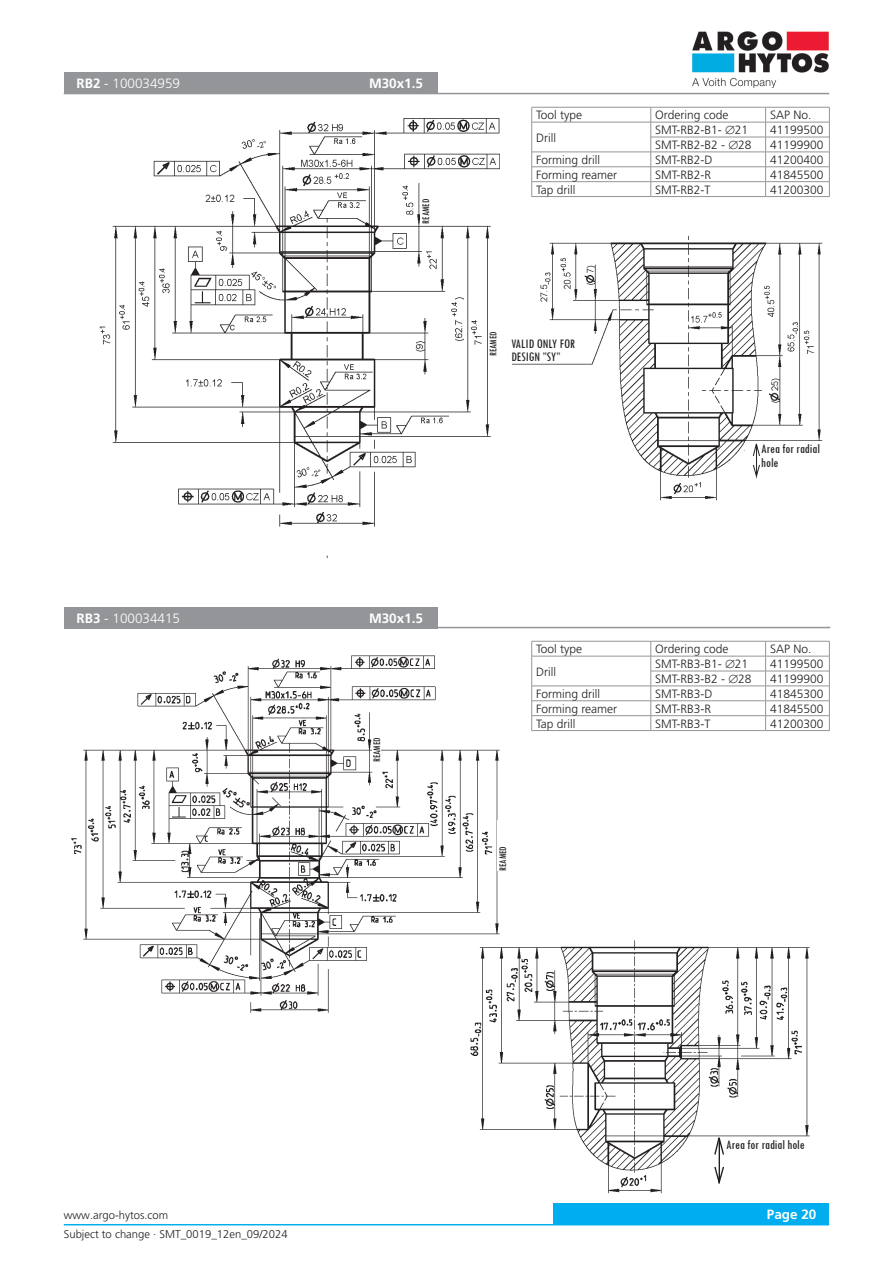
<style>
.page{position:relative;width:893px;height:1263px;background:#fff}
.page>*{position:absolute;margin:0;border:0;box-sizing:border-box;transform-origin:0 0}
._8_popisek{font:condensed 13.5px/13.5px "Tw Cen";color:#231f20}
._03_Headline_white{font:300 13.5px "Frutiger LT Pro";color:#fff}
._03_Headline_white-2{font:700 13.5px "Frutiger LT Pro";color:#fff}
.Tabulka_1sl_lmm{font:300 12px "Frutiger LT Pro";color:#231f20}
._06_Text__odsaz_1mm{font:300 12px "Frutiger LT Pro";color:#231f20}
.t1{font:300 11.25px "Frutiger LT Pro";color:#231f20}
.t2{font:condensed 10.95px "Swiss 721 BTCE";color:#231f20}
._7_hl_opracování{font:condensed 10.5px "Tw Cen";color:#231f20}
.t3{font:condensed 7.95px/10.2px "Swiss 721 BTCE";color:#231f20}
.s1{font-weight:700}
</style>
<div class="page">
<img style="left:692px;top:31px;width:137px;height:56px">
<div style="left:553px;top:1203px;width:276px;height:22px;background:#00aeef"></div>
<hr style="left:64px;top:1224px;width:765px;height:1px;background:#00aeef">
<img style="left:99px;top:118px;width:401px;height:439px">
<img style="left:470px;top:940px;width:340px;height:254px">
<img style="left:71px;top:655px;width:448px;height:365px">
<div style="left:704px;top:1137px;width:98px;height:46px;background:#fff"></div>
<svg style="left:714px;top:1137px;width:10px;height:46px"></svg>
<img style="left:499px;top:225px;width:324px;height:287px">
<div style="left:745px;top:441px;width:79px;height:46px;background:#fff"></div>
<svg style="left:753px;top:443px;width:7px;height:36px"></svg>
<div style="left:726px;top:1138px;width:92px;height:34px;background:#fff"></div>
<div style="left:511px;top:337px;width:80px;height:26px;background:#fff"></div>
<div style="left:488px;top:306px;width:9px;height:50px;background:#fff"></div>
<div style="left:421px;top:173px;width:9px;height:51px;background:#fff"></div>
<div style="left:497px;top:821px;width:10px;height:50px;background:#fff"></div>
<div style="left:372px;top:712px;width:9px;height:50px;background:#fff"></div>
<div style="left:507px;top:631px;width:17px;height:315px;background:#fff"></div>
<div style="left:64px;top:72px;width:373px;height:22px;background:#939598"></div>
<div style="left:64px;top:607px;width:373px;height:21px;background:#939598"></div>
<hr style="left:64px;top:93px;width:765px;height:1px;background:#939598">
<hr style="left:65px;top:627px;width:765px;height:1px;background:#939598">
<hr style="left:531px;top:641px;width:120px;height:1px;background:#939598">
<hr style="left:651px;top:641px;width:115px;height:1px;background:#939598">
<hr style="left:766px;top:641px;width:64px;height:1px;background:#939598">
<hr style="left:531px;top:656px;width:120px;height:1px;background:#939598">
<hr style="left:651px;top:656px;width:115px;height:1px;background:#939598">
<hr style="left:766px;top:656px;width:64px;height:1px;background:#939598">
<hr style="left:531px;top:686px;width:120px;height:1px;background:#939598">
<hr style="left:651px;top:686px;width:115px;height:1px;background:#939598">
<hr style="left:766px;top:686px;width:64px;height:1px;background:#939598">
<hr style="left:531px;top:700px;width:120px;height:1px;background:#939598">
<hr style="left:651px;top:700px;width:115px;height:1px;background:#939598">
<hr style="left:766px;top:700px;width:64px;height:1px;background:#939598">
<hr style="left:651px;top:671px;width:115px;height:1px;background:#939598">
<hr style="left:766px;top:671px;width:63px;height:1px;background:#939598">
<hr style="left:531px;top:715px;width:120px;height:1px;background:#939598">
<svg style="left:531px;top:641px;width:1px;height:89px"></svg>
<hr style="left:651px;top:715px;width:115px;height:1px;background:#939598">
<svg style="left:650px;top:641px;width:1px;height:89px"></svg>
<hr style="left:766px;top:715px;width:64px;height:1px;background:#939598">
<svg style="left:765px;top:641px;width:1px;height:89px"></svg>
<svg style="left:829px;top:641px;width:1px;height:89px"></svg>
<hr style="left:531px;top:730px;width:120px;height:1px;background:#939598">
<hr style="left:651px;top:730px;width:115px;height:1px;background:#939598">
<hr style="left:766px;top:730px;width:64px;height:1px;background:#939598">
<hr style="left:531px;top:107px;width:120px;height:1px;background:#939598">
<hr style="left:651px;top:107px;width:115px;height:1px;background:#939598">
<hr style="left:766px;top:107px;width:64px;height:1px;background:#939598">
<hr style="left:531px;top:122px;width:120px;height:1px;background:#939598">
<hr style="left:651px;top:122px;width:115px;height:1px;background:#939598">
<hr style="left:766px;top:122px;width:64px;height:1px;background:#939598">
<hr style="left:531px;top:152px;width:120px;height:1px;background:#939598">
<hr style="left:651px;top:152px;width:115px;height:1px;background:#939598">
<hr style="left:766px;top:152px;width:64px;height:1px;background:#939598">
<hr style="left:531px;top:167px;width:120px;height:1px;background:#939598">
<hr style="left:651px;top:167px;width:115px;height:1px;background:#939598">
<hr style="left:766px;top:167px;width:64px;height:1px;background:#939598">
<hr style="left:651px;top:137px;width:115px;height:1px;background:#939598">
<hr style="left:766px;top:137px;width:63px;height:1px;background:#939598">
<hr style="left:531px;top:181px;width:120px;height:1px;background:#939598">
<svg style="left:531px;top:107px;width:1px;height:89px"></svg>
<hr style="left:651px;top:181px;width:115px;height:1px;background:#939598">
<svg style="left:650px;top:107px;width:1px;height:89px"></svg>
<hr style="left:766px;top:181px;width:64px;height:1px;background:#939598">
<svg style="left:765px;top:107px;width:1px;height:89px"></svg>
<svg style="left:829px;top:107px;width:1px;height:89px"></svg>
<hr style="left:531px;top:196px;width:120px;height:1px;background:#939598">
<hr style="left:651px;top:196px;width:115px;height:1px;background:#939598">
<hr style="left:766px;top:196px;width:64px;height:1px;background:#939598">
<p class="_03_Headline_white" style="left:77px;top:75px;width:105px"><span class="s1">RB2</span> - 100034959</p>
<p class="_03_Headline_white-2" style="left:369px;top:75px;width:56px">M30x1.5</p>
<p class="_7_hl_opracování" style="left:420px;top:224px;width:26px;rotate:-90deg">REAMED</p>
<p class="_03_Headline_white" style="left:77px;top:610px;width:105px"><span class="s1">RB3</span> - 100034415</p>
<p class="_03_Headline_white-2" style="left:369px;top:610px;width:56px">M30x1.5</p>
<p class="_7_hl_opracování" style="left:370px;top:762px;width:26px;rotate:-90deg">REAMED</p>
<p class="Tabulka_1sl_lmm" style="left:536px;top:108px;width:48px">Tool type</p>
<p class="Tabulka_1sl_lmm" style="left:655px;top:108px;width:75px">Ordering code</p>
<p class="Tabulka_1sl_lmm" style="left:770px;top:108px;width:43px">SAP No.</p>
<p class="Tabulka_1sl_lmm" style="left:536px;top:130px;width:21px">Drill</p>
<p class="Tabulka_1sl_lmm" style="left:655px;top:123px;width:95px">SMT-RB2-B1- ∅21</p>
<p class="_06_Text__odsaz_1mm" style="left:770px;top:123px;width:55px">41199500</p>
<p class="Tabulka_1sl_lmm" style="left:655px;top:138px;width:98px">SMT-RB2-B2 - ∅28</p>
<p class="_06_Text__odsaz_1mm" style="left:770px;top:138px;width:55px">41199900</p>
<p class="Tabulka_1sl_lmm" style="left:536px;top:153px;width:65px">Forming drill</p>
<p class="Tabulka_1sl_lmm" style="left:655px;top:153px;width:59px">SMT-RB2-D</p>
<p class="_06_Text__odsaz_1mm" style="left:770px;top:153px;width:55px">41200400</p>
<p class="Tabulka_1sl_lmm" style="left:536px;top:168px;width:83px">Forming reamer</p>
<p class="Tabulka_1sl_lmm" style="left:655px;top:168px;width:57px">SMT-RB2-R</p>
<p class="_06_Text__odsaz_1mm" style="left:770px;top:168px;width:55px">41845500</p>
<p class="Tabulka_1sl_lmm" style="left:536px;top:182px;width:41px">Tap drill</p>
<p class="Tabulka_1sl_lmm" style="left:655px;top:182px;width:57px">SMT-RB2-T</p>
<p class="_06_Text__odsaz_1mm" style="left:770px;top:182px;width:55px">41200300</p>
<p class="_7_hl_opracování" style="left:487px;top:356px;width:26px;rotate:-90deg">REAMED</p>
<p class="_8_popisek" style="left:511px;top:336px;width:65px">VALID ONLY FOR</p>
<p class="_8_popisek" style="left:511px;top:350px;width:51px">DESIGN ”SY”</p>
<p class="_8_popisek" style="left:761px;top:442px;width:60px">Area for radial hole</p>
<p class="t3" style="left:762px;top:445px;width:39px">min. for side channel</p>
<p class="Tabulka_1sl_lmm" style="left:536px;top:642px;width:48px">Tool type</p>
<p class="Tabulka_1sl_lmm" style="left:655px;top:642px;width:75px">Ordering code</p>
<p class="Tabulka_1sl_lmm" style="left:770px;top:642px;width:43px">SAP No.</p>
<p class="Tabulka_1sl_lmm" style="left:536px;top:664px;width:21px">Drill</p>
<p class="Tabulka_1sl_lmm" style="left:655px;top:657px;width:95px">SMT-RB3-B1- ∅21</p>
<p class="_06_Text__odsaz_1mm" style="left:770px;top:657px;width:55px">41199500</p>
<p class="Tabulka_1sl_lmm" style="left:655px;top:672px;width:98px">SMT-RB3-B2 - ∅28</p>
<p class="_06_Text__odsaz_1mm" style="left:770px;top:672px;width:55px">41199900</p>
<p class="Tabulka_1sl_lmm" style="left:536px;top:687px;width:65px">Forming drill</p>
<p class="Tabulka_1sl_lmm" style="left:655px;top:687px;width:59px">SMT-RB3-D</p>
<p class="_06_Text__odsaz_1mm" style="left:770px;top:687px;width:55px">41845300</p>
<p class="Tabulka_1sl_lmm" style="left:536px;top:702px;width:83px">Forming reamer</p>
<p class="Tabulka_1sl_lmm" style="left:655px;top:702px;width:57px">SMT-RB3-R</p>
<p class="_06_Text__odsaz_1mm" style="left:770px;top:702px;width:55px">41845500</p>
<p class="Tabulka_1sl_lmm" style="left:536px;top:716px;width:41px">Tap drill</p>
<p class="Tabulka_1sl_lmm" style="left:655px;top:716px;width:57px">SMT-RB3-T</p>
<p class="_06_Text__odsaz_1mm" style="left:770px;top:716px;width:55px">41200300</p>
<p class="_7_hl_opracování" style="left:497px;top:871px;width:26px;rotate:-90deg">REAMED</p>
<p class="_8_popisek" style="left:726px;top:1138px;width:80px">Area for radial hole</p>
<p class="t2" style="left:727px;top:1139px;width:54px">min. for side</p>
<p class="t1" style="left:64px;top:1209px;width:106px">www.argo-hytos.com</p>
<p class="_03_Headline_white-2" style="left:767px;top:1206px;width:51px">Page 20</p>
<p class="t1" style="left:64px;top:1227px;width:225px">Subject to change · SMT_0019_12en_09/2024</p>
</div>
